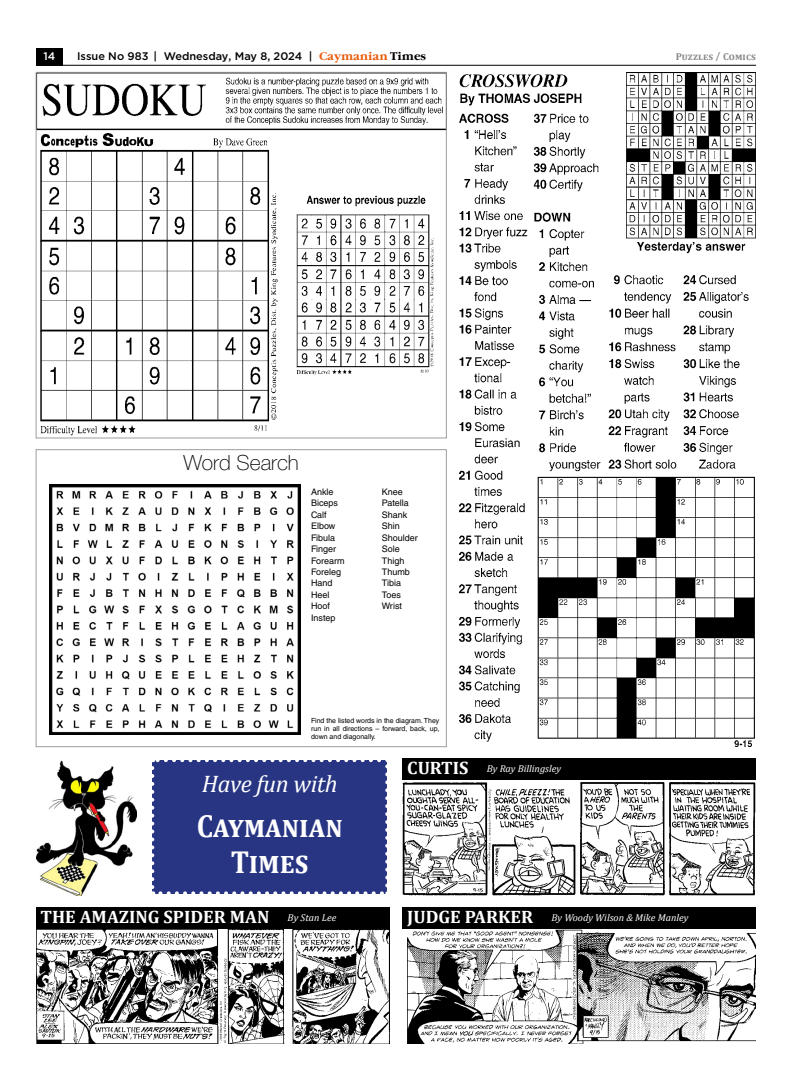
<style>
.page{position:relative;width:792px;height:1080px;background:#fff}
.page>*{position:absolute;margin:0;border:0;box-sizing:border-box;transform-origin:0 0}
.t1{font:700 32px/36px "Cambria";color:#fff;text-align:center;scale:.9 1}
.t2{font:italic 24px "Cambria";letter-spacing:-.015em;color:#fff}
.t3{font:100 21px "Helvetica Neue Cyr";color:#000}
.t4{font:700 18px "Cambria";color:#fff}
.t5{font:500 11px "Gotham";color:#000}
.t6{font:500 11px "Gotham";color:#fff}
.t7{font:italic 10px "Cambria";color:#fff}
.t8{font:700 10px "Cambria";letter-spacing:.01em;color:#878787}
.t9{font:9px/11.4px "Helvetica LT Std";color:#000}
.t10{font:7px/8px "Helvetica LT Std";color:#000;text-align:justify}
.s1{font-family:"Garamond C";font-weight:700;color:#ea5b0b}
.s2{font-family:"Garamond C";font-weight:700}
.s3{font-weight:400;font-style:italic;font-size:10px}
.s4{font-weight:700;font-style:normal;font-size:18px}
</style>
<div class="page">
<div style="left:36px;top:450px;width:410px;height:297px;border:1px solid #9d9d9c"></div>
<div style="left:152px;top:760px;width:235px;height:134px;background:#283583"></div>
<div style="left:36px;top:907px;width:353px;height:21px;background:#000"></div>
<div style="left:403px;top:758px;width:353px;height:22px;background:#000"></div>
<div style="left:403px;top:907px;width:353px;height:21px;background:#000"></div>
<img style="left:407px;top:930px;width:349px;height:114px">
<img style="left:36px;top:930px;width:353px;height:114px">
<img style="left:403px;top:782px;width:353px;height:113px">
<img style="left:460px;top:72px;width:296px;height:675px">
<img style="left:38px;top:77px;width:406px;height:359px">
<div style="left:36px;top:72px;width:410px;height:366px;border:1px solid #9d9d9c"></div>
<img style="left:49px;top:484px;width:251px;height:250px">
<img style="left:36px;top:760px;width:101px;height:135px">
<div style="left:36px;top:48px;width:27px;height:18px;background:#000"></div>
<hr style="left:36px;top:65px;width:720px;height:1px;background:#000">
<p class="t6" style="left:44px;top:49px;width:13px">14</p>
<p class="t5" style="left:77px;top:49px;width:351px">Issue No 983 | Wednesday, May 8, 2024 | <span class="s1">Caymanian</span> <span class="s2">Times</span></p>
<p class="t8" style="left:676px;top:50px;width:82px">Puzzles / Comics</p>
<h3 class="t3" style="left:184px;top:451px;width:117px">Word Search</h3>
<p class="t9" style="left:311px;top:486px;width:35px">Ankle<br>Biceps<br>Calf<br>Elbow<br>Fibula<br>Finger<br>Forearm<br>Foreleg<br>Hand<br>Heel<br>Hoof<br>Instep</p>
<p class="t9" style="left:382px;top:486px;width:38px">Knee<br>Patella<br>Shank<br>Shin<br>Shoulder<br>Sole<br>Thigh<br>Thumb<br>Tibia<br>Toes<br>Wrist</p>
<p class="t10" style="left:311px;top:717px;width:130px">Find the listed words in the diagram. They run in all directions – forward, back, up, down and diagonally.</p>
<h2 class="t2" style="left:202px;top:767px;width:137px">Have fun with</h2>
<h1 class="t1" style="left:197px;top:807px;width:164px">Caymanian<br>Times</h1>
<h3 class="t4" style="left:40px;top:904px;width:297px">THE AMAZING SPIDER MAN <span class="s3">By Stan Lee</span></h3>
<p class="t7" style="left:407px;top:762px;width:155px"><span class="s4">CURTIS</span> By Ray Billingsley</p>
<p class="t7" style="left:407px;top:910px;width:283px"><span class="s4">JUDGE PARKER</span> By Woody Wilson &amp; Mike Manley</p>
</div>
